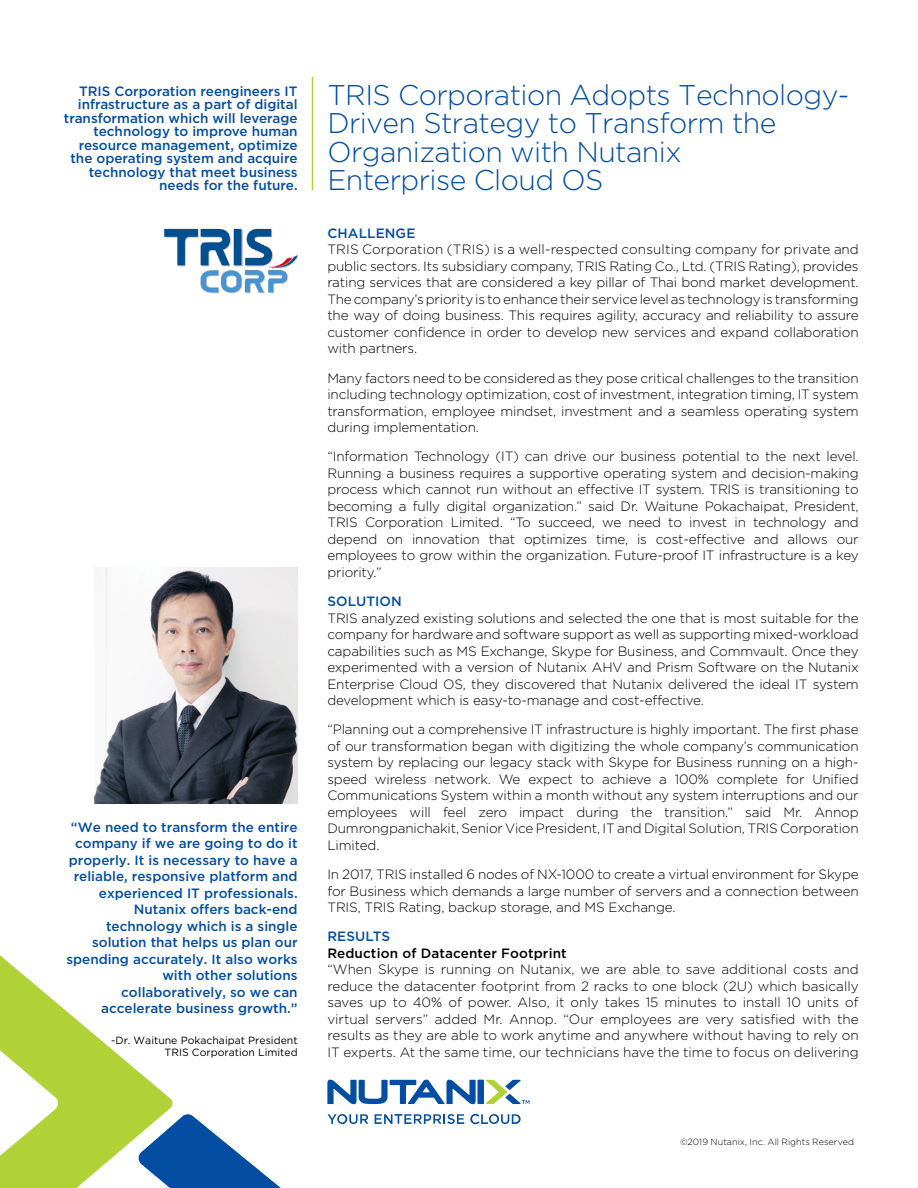
<style>
.page{position:relative;width:918px;height:1188px;background:#fff}
.page>*{position:absolute;margin:0;border:0;box-sizing:border-box;transform-origin:0 0}
.t1{font:300 28.5px/28.5px "Gotham";letter-spacing:-.02em;color:#034ea2}
.t2{font:300 13.5px/16.5px "Gotham";letter-spacing:-.01em;color:#000;text-align:justify}
.t3{font:500 13.5px/16.5px "Gotham";color:#034ea2;text-align:right}
.t4{font:500 13.5px "Gotham";letter-spacing:.01em;color:#000}
.t5{font:10.5px/12.6px "Gotham";color:#000;text-align:right}
.t6{font:300 9px "Gotham";letter-spacing:.005em;color:#000}
</style>
<div class="page">
<svg style="left:0;top:955px;width:281px;height:233px"></svg>
<div style="left:478px;top:1080px;width:6px;height:24px;background:#034ea2"></div>
<svg style="left:327px;top:1080px;width:149px;height:24px"></svg>
<svg style="left:328px;top:1114px;width:40px;height:10px"></svg>
<svg style="left:375px;top:1114px;width:89px;height:10px"></svg>
<svg style="left:470px;top:1114px;width:51px;height:10px"></svg>
<svg style="left:486px;top:1080px;width:43px;height:24px"></svg>
<hr style="left:312px;top:77px;width:1px;height:113px;background:#b0d236">
<img style="left:164px;top:228px;width:134px;height:66px">
<img style="left:94px;top:567px;width:204px;height:236px">
<p class="t3" style="left:64px;top:84px;width:235px;line-height:13.5px">TRIS Corporation reengineers IT infrastructure as a part of digital transformation which will leverage technology to improve human resource management, optimize the operating system and acquire technology that meet business needs for the future.</p>
<h1 class="t1" style="left:327px;top:80px;width:524px">TRIS Corporation Adopts Technology-<br>Driven Strategy to Transform the<br>Organization with Nutanix<br>Enterprise Cloud OS</h1>
<p class="t3" style="left:66px;top:819px;width:233px">“We need to transform the entire company if we are going to do it properly. It is necessary to have a reliable, responsive platform and experienced IT professionals.<br>Nutanix offers back-end technology which is a single solution that helps us plan our spending accurately. It also works with other solutions collaboratively, so we can accelerate business growth.”</p>
<p class="t5" style="left:111px;top:1034px;width:188px">-Dr. Waitune Pokachaipat President<br>TRIS Corporation Limited</p>
<p class="t3" style="left:327px;top:225px;width:90px">CHALLENGE</p>
<p class="t2" style="left:327px;top:241px;width:533px">TRIS Corporation (TRIS) is a well-respected consulting company for private and public sectors. Its subsidiary company, TRIS Rating Co., Ltd. (TRIS Rating), provides rating services that are considered a key pillar of Thai bond market development.<br>The company’s priority is to enhance their service level as technology is transforming the way of doing business. This requires agility, accuracy and reliability to assure customer confidence in order to develop new services and expand collaboration with partners.</p>
<p class="t2" style="left:327px;top:369px;width:533px">Many factors need to be considered as they pose critical challenges to the transition including technology optimization, cost of investment, integration timing, IT system transformation, employee mindset, investment and a seamless operating system during implementation.</p>
<p class="t2" style="left:327px;top:448px;width:533px">“Information Technology (IT) can drive our business potential to the next level.<br>Running a business requires a supportive operating system and decision-making process which cannot run without an effective IT system. TRIS is transitioning to becoming a fully digital organization.” said Dr. Waitune Pokachaipat, President, TRIS Corporation Limited. “To succeed, we need to invest in technology and depend on innovation that optimizes time, is cost-effective and allows our employees to grow within the organization. Future-proof IT infrastructure is a key priority.”</p>
<p class="t3" style="left:327px;top:593px;width:76px">SOLUTION</p>
<p class="t2" style="left:327px;top:609px;width:533px">TRIS analyzed existing solutions and selected the one that is most suitable for the company for hardware and software support as well as supporting mixed-workload capabilities such as MS Exchange, Skype for Business, and Commvault. Once they experimented with a version of Nutanix AHV and Prism Software on the Nutanix Enterprise Cloud OS, they discovered that Nutanix delivered the ideal IT system development which is easy-to-manage and cost-effective.</p>
<p class="t2" style="left:327px;top:721px;width:533px">“Planning out a comprehensive IT infrastructure is highly important. The first phase of our transformation began with digitizing the whole company’s communication system by replacing our legacy stack with Skype for Business running on a high&shy;speed wireless network. We expect to achieve a 100% complete for Unified Communications System within a month without any system interruptions and our employees will feel zero impact during the transition.” said Mr. Annop Dumrongpanichakit, Senior Vice President, IT and Digital Solution, TRIS Corporation Limited.</p>
<p class="t2" style="left:327px;top:866px;width:533px">In 2017, TRIS installed 6 nodes of NX-1000 to create a virtual environment for Skype for Business which demands a large number of servers and a connection between TRIS, TRIS Rating, backup storage, and MS Exchange.</p>
<p class="t3" style="left:327px;top:928px;width:64px">RESULTS</p>
<p class="t4" style="left:327px;top:944px;width:241px">Reduction of Datacenter Footprint</p>
<p class="t2" style="left:327px;top:961px;width:533px">“When Skype is running on Nutanix, we are able to save additional costs and reduce the datacenter footprint from 2 racks to one block (2U) which basically saves up to 40% of power. Also, it only takes 15 minutes to install 10 units of virtual servers” added Mr. Annop. “Our employees are very satisfied with the results as they are able to work anytime and anywhere without having to rely on IT experts. At the same time, our technicians have the time to focus on delivering</p>
<p class="t6" style="left:680px;top:1137px;width:176px">©2019 Nutanix, Inc. All Rights Reserved</p>
</div>
